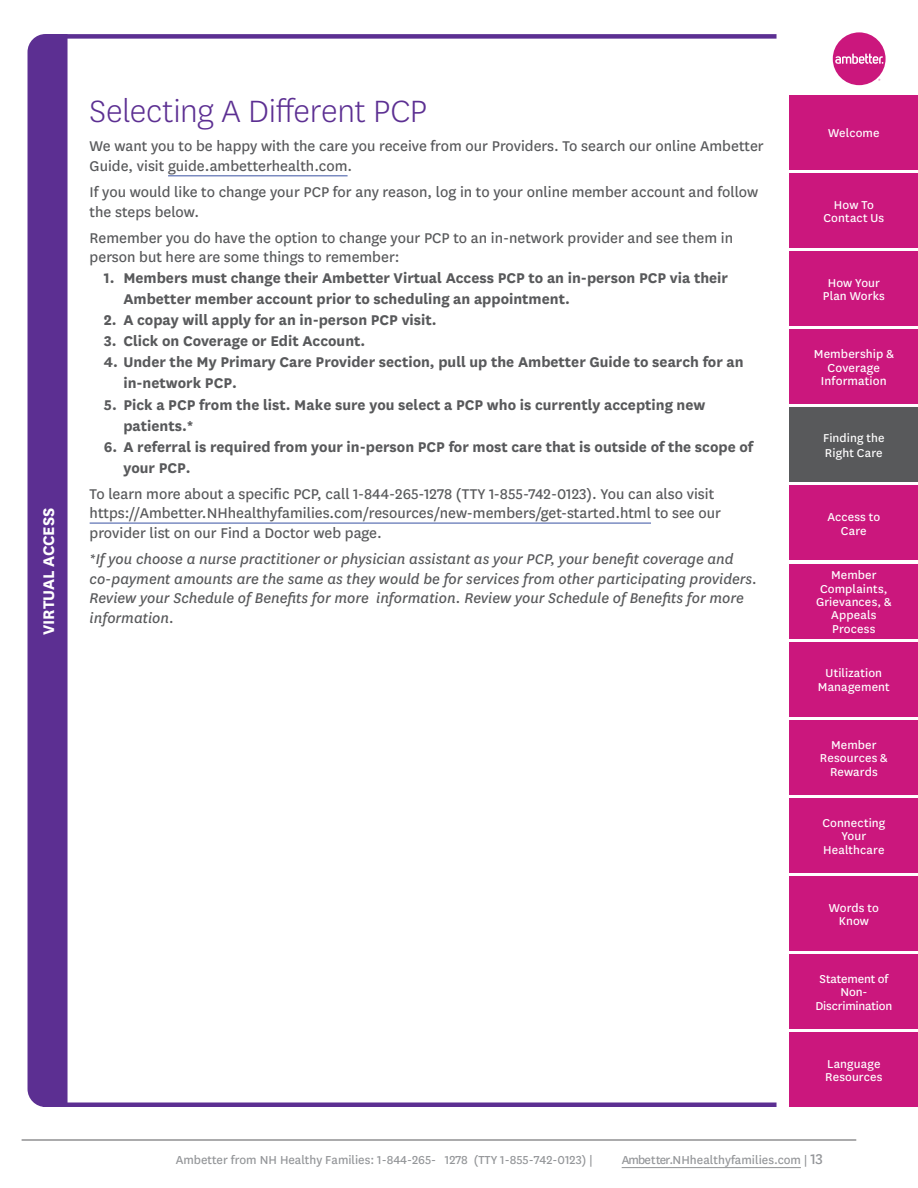
<style>
.page{position:relative;width:918px;height:1188px;background:#fff}
.page>*{position:absolute;margin:0;border:0;box-sizing:border-box;transform-origin:0 0}
.t1{font:300 36px "Htyghy Centene Sans";letter-spacing:-.005em;color:#5c2f92}
.t2{font:700 18px "Gqxsjs Centene Sans";letter-spacing:-.01em;color:#fff}
.t3{font:16.5px/19.5px "Kbngxs Centene Sans";color:#58595b}
.t4{font:700 16.5px/21px "Gqxsjs Centene Sans";color:#58595b}
.t5{font:italic 16.5px/19.5px "Rnftlf Centene Sans";color:#58595b}
.t6{font:13.5px "Kbngxs Centene Sans";color:#939598}
.t7{font:13.5px/13.5px "Nnplcg Centene Sans";letter-spacing:.01em;color:#fff;text-align:center}
.t8{font:13.35px/13.4px "Krrgyg Centene Sans";letter-spacing:.01em;color:#fff;text-align:center}
.t9{font:13.35px/13.4px "Xxymkq Centene Sans";letter-spacing:-.015em;color:#fff;text-align:center}
.t10{font:13.35px/13.4px "Ytxtcs Centene Sans";letter-spacing:.01em;color:#fff;text-align:center}
.t11{font:13.35px/13.4px "Csbshs Centene Sans";letter-spacing:.01em;color:#fff;text-align:center}
.t12{font:13.35px/13.4px "Ynfbfy Centene Sans";letter-spacing:.01em;color:#fff;text-align:center}
.t13{font:13.35px/14.9px "Bvflqy Centene Sans";letter-spacing:.005em;color:#fff}
.t14{font:13.35px/13.4px "Rcpyxn Centene Sans";letter-spacing:.01em;color:#fff}
.t15{font:13.35px/13.4px "Wswglm Centene Sans";letter-spacing:.005em;color:#fff;text-align:center}
.t16{font:13.35px/13.4px "Chtbpk Centene Sans";letter-spacing:.01em;color:#fff;text-align:center}
.t17{font:13.35px/13.4px "Nmhnsj Centene Sans";letter-spacing:.01em;color:#fff;text-align:center}
.t18{font:13.35px/13.4px "Tysscs Centene Sans";letter-spacing:.005em;color:#fff;text-align:center}
.t19{font:13.35px "Qrybnh Centene Sans";letter-spacing:.005em;color:#fff}
.s1{font-size:16.5px}
</style>
<div class="page">
<hr style="left:22px;top:1140px;width:834px;height:1px;background:#58595b">
<hr style="left:622px;top:1167px;width:179px;height:1px;background:#939598">
<div style="left:28px;top:34px;width:40px;height:1073px;background:#5c2f92"></div>
<div style="left:46px;top:34px;width:731px;height:5px;background:#5c2f92"></div>
<div style="left:43px;top:1102px;width:734px;height:5px;background:#5c2f92"></div>
<hr style="left:168px;top:175px;width:180px;height:1px;background:#3a53a4">
<hr style="left:90px;top:523px;width:561px;height:1px;background:#3a53a4">
<div style="left:790px;top:95px;width:128px;height:75px;background:#cb177d"></div>
<div style="left:790px;top:173px;width:128px;height:75px;background:#cb177d"></div>
<div style="left:790px;top:251px;width:128px;height:75px;background:#cb177d"></div>
<div style="left:790px;top:329px;width:128px;height:75px;background:#cb177d"></div>
<div style="left:790px;top:486px;width:128px;height:74px;background:#cb177d"></div>
<div style="left:790px;top:564px;width:128px;height:74px;background:#cb177d"></div>
<div style="left:790px;top:642px;width:128px;height:75px;background:#cb177d"></div>
<div style="left:790px;top:720px;width:128px;height:75px;background:#cb177d"></div>
<div style="left:833px;top:32px;width:53px;height:53px;background:#cb177d;border-radius:50%"></div>
<svg style="left:835px;top:54px;width:48px;height:10px"></svg>
<div style="left:790px;top:798px;width:128px;height:75px;background:#cb177d"></div>
<div style="left:790px;top:876px;width:128px;height:75px;background:#cb177d"></div>
<div style="left:790px;top:954px;width:128px;height:75px;background:#cb177d"></div>
<div style="left:790px;top:1032px;width:128px;height:75px;background:#cb177d"></div>
<div style="left:790px;top:407px;width:128px;height:75px;background:#58595b"></div>
<p class="t2" style="left:36px;top:635px;width:128px;rotate:-90deg">VIRTUAL ACCESS</p>
<h3 class="t1" style="left:90px;top:89px;width:339px">Selecting A Different PCP</h3>
<p class="t3" style="left:90px;top:136px;width:676px">We want you to be happy with the care you receive from our Providers. To search our online Ambetter<br>Guide, visit guide.ambetterhealth.com.</p>
<p class="t3" style="left:90px;top:182px;width:670px">If you would like to change your PCP for any reason, log in to your online member account and follow the steps below.</p>
<p class="t3" style="left:90px;top:227px;width:645px">Remember you do have the option to change your PCP to an in-network provider and see them in person but here are some things to remember:</p>
<p class="t4" style="left:123px;top:267px;width:606px;text-indent:-20px">1. Members must change their Ambetter Virtual Access PCP to an in-person PCP via their<br>Ambetter member account prior to scheduling an appointment.</p>
<p class="t4" style="left:104px;top:309px;width:334px">2. A copay will apply for an in-person PCP visit.</p>
<p class="t4" style="left:104px;top:330px;width:263px">3. Click on Coverage or Edit Account.</p>
<p class="t4" style="left:123px;top:351px;width:622px;text-indent:-20px">4. Under the My Primary Care Provider section, pull up the Ambetter Guide to search for an in-network PCP.</p>
<p class="t4" style="left:123px;top:393px;width:584px;text-indent:-20px">5. Pick a PCP from the list. Make sure you select a PCP who is currently accepting new patients.*</p>
<p class="t4" style="left:123px;top:435px;width:631px;text-indent:-20px">6. A referral is required from your in-person PCP for most care that is outside of the scope of your PCP.</p>
<p class="t3" style="left:90px;top:483px;width:633px">To learn more about a specific PCP, call 1-844-265-1278 (TTY 1-855-742-0123). You can also visit https://Ambetter.NHhealthyfamilies.com/resources/new-members/get-started.html to see our provider list on our Find a Doctor web page.</p>
<p class="t5" style="left:90px;top:549px;width:669px">*If you choose a nurse practitioner or physician assistant as your PCP, your benefit coverage and co-payment amounts are the same as they would be for services from other participating providers.<br>Review your Schedule of Benefits for more information. Review your Schedule of Benefits for more information.</p>
<p class="t19" style="left:828px;top:124px;width:53px">Welcome</p>
<p class="t16" style="left:823px;top:197px;width:62px">How To<br>Contact Us</p>
<p class="t15" style="left:823px;top:276px;width:64px">How Your<br>Plan Works</p>
<p class="t7" style="left:814px;top:347px;width:82px">Membership &amp;<br>Coverage<br>Information</p>
<p class="t13" style="left:823px;top:430px;width:63px">Finding the<br>Right Care</p>
<p class="t17" style="left:827px;top:510px;width:55px">Access to<br>Care</p>
<p class="t8" style="left:816px;top:568px;width:77px">Member<br>Complaints,<br>Grievances, &amp;<br>Appeals<br>Process</p>
<p class="t12" style="left:818px;top:666px;width:73px">Utilization<br>Management</p>
<p class="t11" style="left:820px;top:737px;width:69px">Member<br>Resources &amp;<br>Rewards</p>
<p class="t10" style="left:822px;top:815px;width:65px">Connecting<br>Your<br>Healthcare</p>
<p class="t18" style="left:829px;top:900px;width:52px">Words to<br>Know</p>
<p class="t9" style="left:815px;top:972px;width:78px">Statement of<br>Non-<br>Discrimination</p>
<p class="t14" style="left:825px;top:1056px;width:59px">Language<br>Resources</p>
<p class="t6" style="left:176px;top:1151px;width:419px">Ambetter from NH Healthy Families: 1-844-265- 1278 (TTY 1-855-742-0123) |</p>
<p class="t6" style="left:622px;top:1151px;width:203px">Ambetter.NHhealthyfamilies.com | <span class="s1">13</span></p>
</div>
